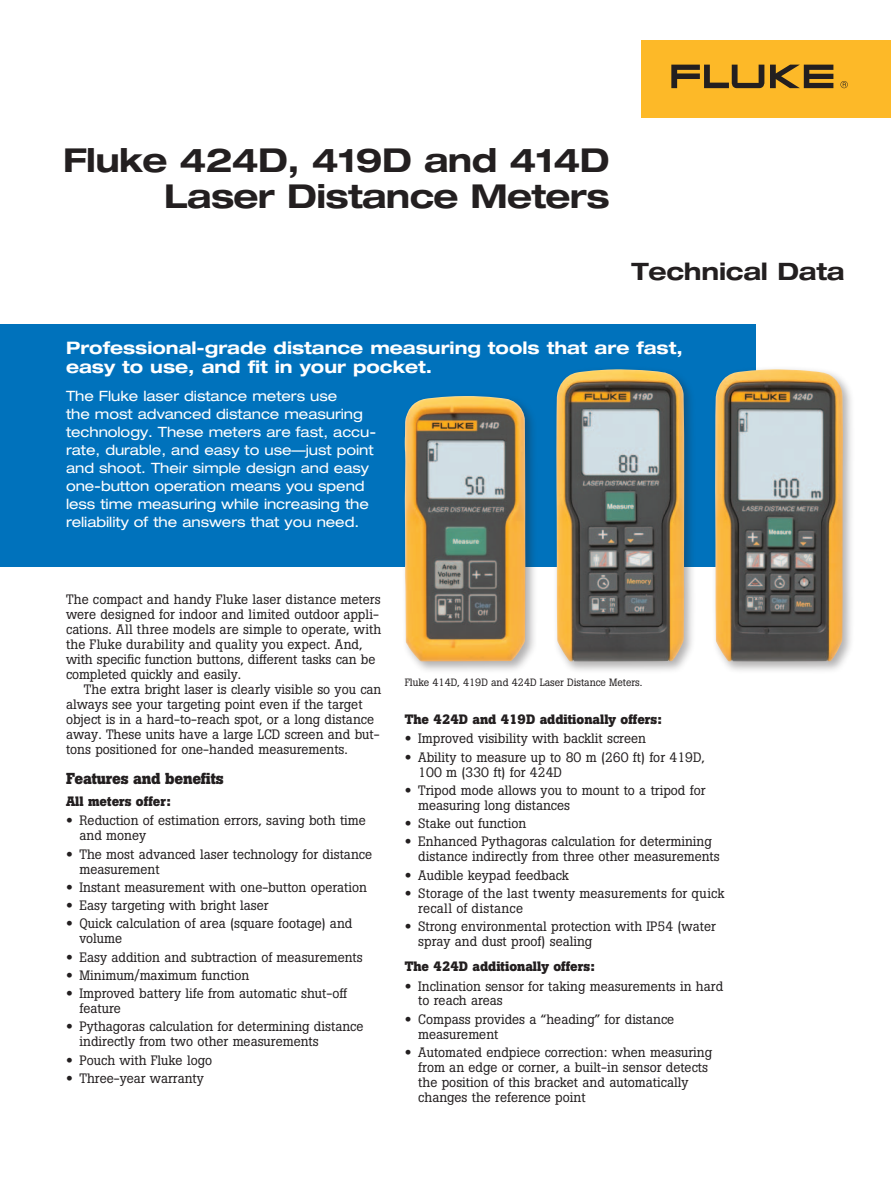
<style>
.page{position:relative;width:891px;height:1188px;background:#fff}
.page>*{position:absolute;margin:0;border:0;box-sizing:border-box;transform-origin:0 0}
.t1{font:700 expanded 33px/36px "Helvetica Neue LT Std";letter-spacing:-.02em;color:#231f20;text-align:right}
.t2{font:700 expanded 24px "Helvetica Neue LT Std";letter-spacing:-.01em;color:#231f20}
.t3{font:700 expanded 17.25px/19.5px "Helvetica Neue LT Std";color:#fff}
.t4{font:700 15.75px "Boton Pro";letter-spacing:-.015em;color:#231f20}
.t5{font:expanded 14.25px/18px "Helvetica Neue LT Std";letter-spacing:-.005em;color:#fff}
.t6{font:13.5px/15px "Boton Pro";color:#231f20}
.t7{font:700 13.5px "Boton Pro";color:#231f20}
.t8{font:10.5px "Boton Pro";letter-spacing:-.005em;color:#231f20}
.s1{font-family:"Helvetica Neue LT Std";font-weight:700;font-stretch:expanded}
</style>
<div class="page">
<div style="left:0;top:324px;width:756px;height:243px;background:#0072bc"></div>
<div style="left:641px;top:40px;width:250px;height:78px;background:#fdb928"></div>
<svg style="left:671px;top:65px;width:162px;height:23px"></svg>
<svg style="left:840px;top:81px;width:8px;height:7px"></svg>
<div style="left:401px;top:392px;width:137px;height:282px;background:#231f20;opacity:.35"></div>
<img style="left:405px;top:396px;width:120px;height:266px">
<div style="left:552px;top:365px;width:145px;height:309px;background:#231f20;opacity:.35"></div>
<img style="left:556px;top:369px;width:128px;height:293px">
<div style="left:711px;top:365px;width:144px;height:309px;background:#231f20;opacity:.35"></div>
<img style="left:715px;top:369px;width:128px;height:293px">
<h1 class="t1" style="left:63px;top:141px;width:548px">Fluke 424D, 419D and 414D<br>Laser Distance Meters</h1>
<h2 class="t2" style="left:631px;top:256px;width:215px">Technical Data</h2>
<p class="t3" style="left:66px;top:337px;width:618px">Professional-grade distance measuring tools that are fast, easy to use, and fit in your pocket.</p>
<p class="t5" style="left:66px;top:387px;width:312px">The Fluke laser distance meters use<br>the most advanced distance measuring technology. These meters are fast, accu&shy;rate, durable, and easy to use—just point and shoot. Their simple design and easy one-button operation means you spend less time measuring while increasing the reliability of the answers that you need.</p>
<p class="t6" style="left:66px;top:592px;width:317px">The compact and handy Fluke laser distance meters were designed for indoor and limited outdoor appli&shy;cations. All three models are simple to operate, with the Fluke durability and quality you expect. And, with specific function buttons, different tasks can be completed quickly and easily.</p>
<p class="t6" style="left:66px;top:682px;width:317px;text-indent:18px">The extra bright laser is clearly visible so you can always see your targeting point even if the target object is in a hard-to-reach spot, or a long distance away. These units have a large LCD screen and but&shy;tons positioned for one-handed measurements.</p>
<p class="t4" style="left:66px;top:768px;width:159px">Features and benefits</p>
<p class="t7" style="left:66px;top:792px;width:106px">All meters offer:</p>
<p class="t6" style="left:80px;top:813px;width:288px;text-indent:-14px"><span class="s1">•</span> Reduction of estimation errors, saving both time and money</p>
<p class="t6" style="left:80px;top:846px;width:294px;text-indent:-14px"><span class="s1">•</span> The most advanced laser technology for distance measurement</p>
<p class="t6" style="left:66px;top:880px;width:303px"><span class="s1">•</span> Instant measurement with one-button operation</p>
<p class="t6" style="left:66px;top:898px;width:204px"><span class="s1">•</span> Easy targeting with bright laser</p>
<p class="t6" style="left:80px;top:916px;width:274px;text-indent:-14px"><span class="s1">•</span> Quick calculation of area (square footage) and volume</p>
<p class="t6" style="left:66px;top:949px;width:298px"><span class="s1">•</span> Easy addition and subtraction of measurements</p>
<p class="t6" style="left:66px;top:968px;width:185px"><span class="s1">•</span> Minimum/maximum function</p>
<p class="t6" style="left:80px;top:986px;width:269px;text-indent:-14px"><span class="s1">•</span> Improved battery life from automatic shut-off feature</p>
<p class="t6" style="left:80px;top:1019px;width:285px;text-indent:-14px"><span class="s1">•</span> Pythagoras calculation for determining distance indirectly from two other measurements</p>
<p class="t6" style="left:66px;top:1052px;width:148px"><span class="s1">•</span> Pouch with Fluke logo</p>
<p class="t6" style="left:66px;top:1071px;width:139px"><span class="s1">•</span> Three-year warranty</p>
<p class="t8" style="left:405px;top:676px;width:239px">Fluke 414D, 419D and 424D Laser Distance Meters.</p>
<p class="t7" style="left:405px;top:710px;width:259px">The 424D and 419D additionally offers:</p>
<p class="t6" style="left:405px;top:731px;width:243px"><span class="s1">•</span> Improved visibility with backlit screen</p>
<p class="t6" style="left:418px;top:749px;width:288px;text-indent:-14px"><span class="s1">•</span> Ability to measure up to 80 m (260 ft) for 419D,<br>100 m (330 ft) for 424D</p>
<p class="t6" style="left:418px;top:783px;width:289px;text-indent:-14px"><span class="s1">•</span> Tripod mode allows you to mount to a tripod for measuring long distances</p>
<p class="t6" style="left:405px;top:816px;width:123px"><span class="s1">•</span> Stake out function</p>
<p class="t6" style="left:418px;top:834px;width:303px;text-indent:-14px"><span class="s1">•</span> Enhanced Pythagoras calculation for determining distance indirectly from three other measurements</p>
<p class="t6" style="left:405px;top:867px;width:166px"><span class="s1">•</span> Audible keypad feedback</p>
<p class="t6" style="left:418px;top:886px;width:308px;text-indent:-14px"><span class="s1">•</span> Storage of the last twenty measurements for quick recall of distance</p>
<p class="t6" style="left:418px;top:919px;width:299px;text-indent:-14px"><span class="s1">•</span> Strong environmental protection with IP54 (water spray and dust proof) sealing</p>
<p class="t7" style="left:405px;top:958px;width:192px">The 424D additionally offers:</p>
<p class="t6" style="left:418px;top:978px;width:306px;text-indent:-14px"><span class="s1">•</span> Inclination sensor for taking measurements in hard to reach areas</p>
<p class="t6" style="left:418px;top:1012px;width:257px;text-indent:-14px"><span class="s1">•</span> Compass provides a “heading” for distance measurement</p>
<p class="t6" style="left:418px;top:1045px;width:295px;text-indent:-14px"><span class="s1">•</span> Automated endpiece correction: when measuring from an edge or corner, a built-in sensor detects the position of this bracket and automatically changes the reference point</p>
</div>
